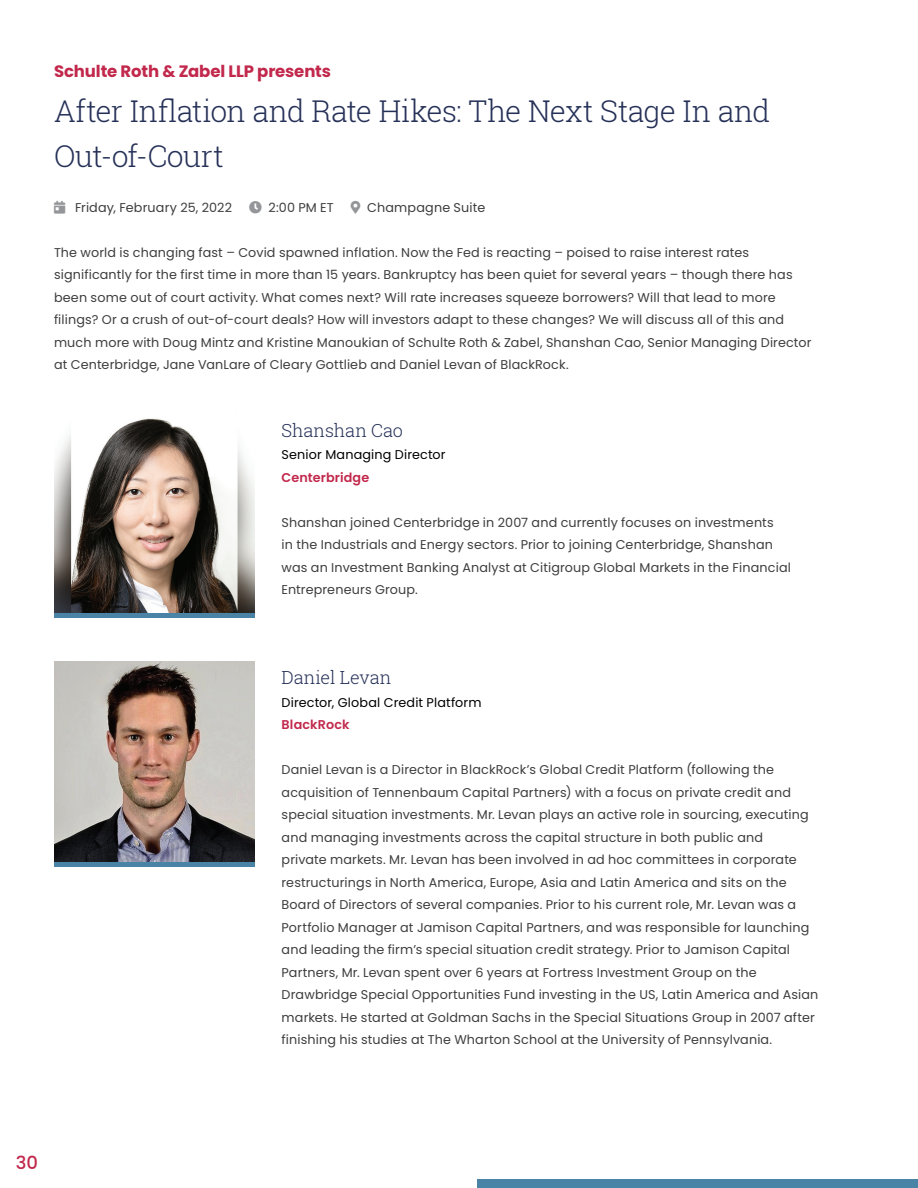
<style>
.page{position:relative;width:918px;height:1188px;background:#fff}
.page>*{position:absolute;margin:0;border:0;box-sizing:border-box;transform-origin:0 0}
.Page_Title{font:300 30px/45px "Roboto Slab";letter-spacing:-.02em;color:#263158}
.t1{font:300 18px "Roboto Slab";letter-spacing:-.005em;color:#263158}
.t2{font:500 18px "Poppins";color:#c2284c}
.Sponsor{font:700 16.5px "Poppins";letter-spacing:-.01em;color:#c2284c}
.Body_Text{font:12.75px/22.5px "Poppins";letter-spacing:.01em;color:#3e3e3f}
.t3{font:12.75px "Poppins";letter-spacing:.015em;color:#000}
.t4{font:600 12.75px "Poppins";letter-spacing:.01em;color:#c2284c}
.s1{color:#939598}
</style>
<div class="page">
<div style="left:54px;top:413px;width:200px;height:205px;background:#4984a7"></div>
<img style="left:54px;top:413px;width:200px;height:200px">
<div style="left:54px;top:662px;width:200px;height:205px;background:#4984a7"></div>
<img style="left:54px;top:662px;width:200px;height:200px">
<div style="left:477px;top:1179px;width:441px;height:9px;background:#4984a7"></div>
<p class="Sponsor" style="left:54px;top:61px;width:279px">Schulte Roth &amp; Zabel LLP presents</p>
<p class="Page_Title" style="left:54px;top:87px;width:718px">After Inflation and Rate Hikes: The Next Stage In and<br>Out-of-Court</p>
<p class="Body_Text" style="left:75px;top:196px;width:158px">Friday, February 25, 2022</p>
<p class="Body_Text" style="left:269px;top:196px;width:67px">2:00 PM ET</p>
<p class="Body_Text" style="left:351px;top:196px;width:136px"><span class="s1">●▼</span> Champagne Suite</p>
<p class="Body_Text" style="left:54px;top:241px;width:759px">The world is changing fast – Covid spawned inflation. Now the Fed is reacting – poised to raise interest rates significantly for the first time in more than 15 years. Bankruptcy has been quiet for several years – though there has been some out of court activity. What comes next? Will rate increases squeeze borrowers? Will that lead to more filings? Or a crush of out-of-court deals? How will investors adapt to these changes? We will discuss all of this and much more with Doug Mintz and Kristine Manoukian of Schulte Roth &amp; Zabel, Shanshan Cao, Senior Managing Director at Centerbridge, Jane VanLare of Cleary Gottlieb and Daniel Levan of BlackRock.</p>
<p class="t1" style="left:282px;top:418px;width:123px">Shanshan Cao</p>
<p class="t3" style="left:282px;top:447px;width:166px">Senior Managing Director</p>
<p class="t4" style="left:282px;top:470px;width:89px">Centerbridge</p>
<p class="Body_Text" style="left:282px;top:511px;width:511px">Shanshan joined Centerbridge in 2007 and currently focuses on investments<br>in the Industrials and Energy sectors. Prior to joining Centerbridge, Shanshan was an Investment Banking Analyst at Citigroup Global Markets in the Financial Entrepreneurs Group.</p>
<p class="t1" style="left:282px;top:665px;width:111px">Daniel Levan</p>
<p class="t3" style="left:282px;top:695px;width:201px">Director, Global Credit Platform</p>
<p class="t4" style="left:282px;top:717px;width:70px">BlackRock</p>
<p class="Body_Text" style="left:282px;top:758px;width:538px">Daniel Levan is a Director in BlackRock’s Global Credit Platform (following the acquisition of Tennenbaum Capital Partners) with a focus on private credit and special situation investments. Mr. Levan plays an active role in sourcing, executing and managing investments across the capital structure in both public and<br>private markets. Mr. Levan has been involved in ad hoc committees in corporate restructurings in North America, Europe, Asia and Latin America and sits on the Board of Directors of several companies. Prior to his current role, Mr. Levan was a Portfolio Manager at Jamison Capital Partners, and was responsible for launching and leading the firm’s special situation credit strategy. Prior to Jamison Capital Partners, Mr. Levan spent over 6 years at Fortress Investment Group on the Drawbridge Special Opportunities Fund investing in the US, Latin America and Asian markets. He started at Goldman Sachs in the Special Situations Group in 2007 after finishing his studies at The Wharton School at the University of Pennsylvania.</p>
<h2 class="t2" style="left:16px;top:1152px;width:24px">30</h2>
</div>
